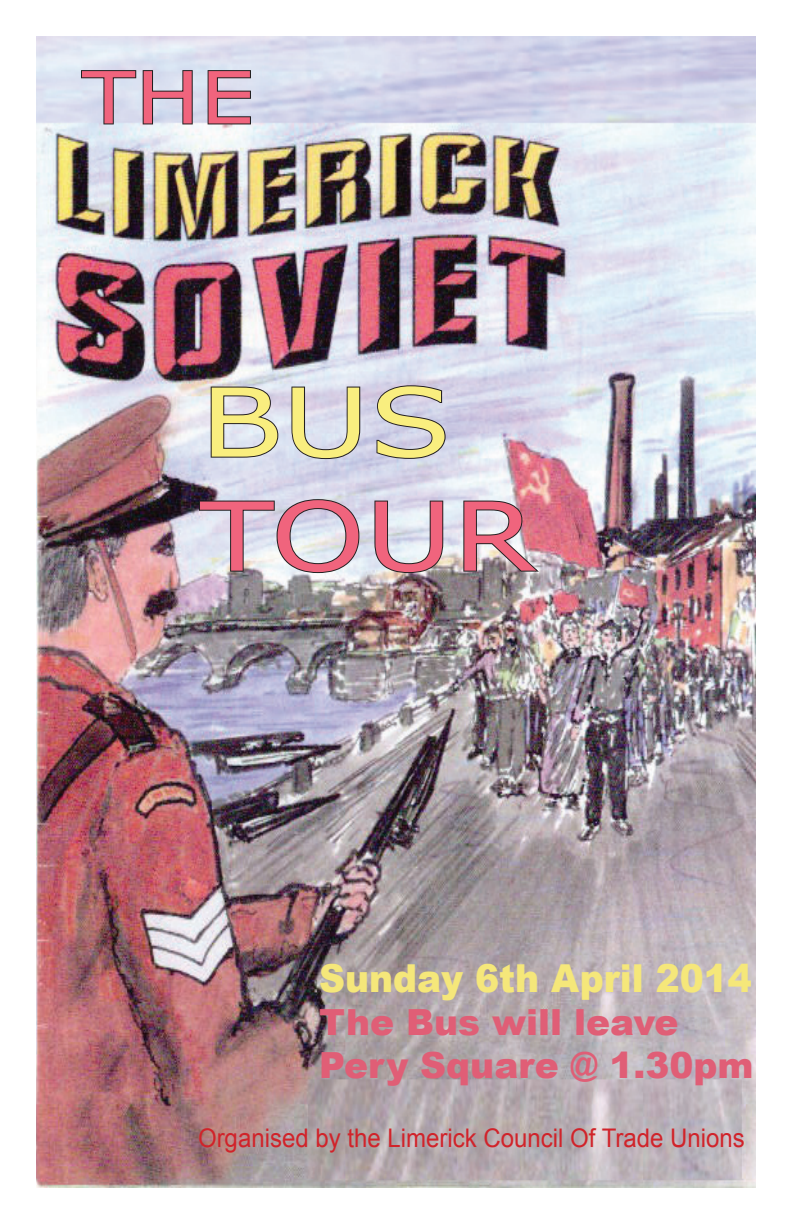
<style>
.page{position:relative;width:792px;height:1224px;background:#fff}
.page>*{position:absolute;margin:0;border:0;box-sizing:border-box;transform-origin:0 0}
.t1{font:95px "MS Reference Sans Serif";color:#f0647d;scale:1.26 1}
.t2{font:95px "MS Reference Sans Serif";color:#f9ee7f;scale:1.26 1}
.t3{font:72px "MS Reference Sans Serif";color:#f0647d;scale:1.2 1}
.t4{font:900 38.5px "Arial";color:#f5e77a;scale:.93 1}
.t5{font:900 36px/43.2px "Arial";color:#e05e76}
.t6{font:25.7px "Arial";color:#d1232a;scale:.93 1}
</style>
<div class="page">
<img style="left:36px;top:36px;width:720px;height:1152px">
<svg style="left:80px;top:69px;width:114px;height:56px;background:#bbc0ce"></svg>
<svg style="left:207px;top:69px;width:45px;height:56px;background:#a9abb9"></svg>
<svg style="left:210px;top:386px;width:69px;height:73px;background:#bcbcc7"></svg>
<svg style="left:290px;top:386px;width:71px;height:74px;background:#bfc0cf"></svg>
<svg style="left:376px;top:384px;width:71px;height:76px;background:#b4b3c6"></svg>
<svg style="left:198px;top:498px;width:162px;height:76px;background:#c6c8d1"></svg>
<svg style="left:373px;top:500px;width:71px;height:74px;background:#c5c8cf"></svg>
<img style="left:462px;top:500px;width:79px;height:73px">
<h2 class="t3" style="left:82px;top:51px;width:145px">THE</h2>
<h1 class="t2" style="left:200px;top:361px;width:201px">BUS</h1>
<h1 class="t1" style="left:200px;top:475px;width:268px">TOUR</h1>
<h3 class="t4" style="left:319px;top:950px;width:467px">Sunday 6th April 2014</h3>
<h3 class="t5" style="left:319px;top:999px;width:436px">The Bus will leave<br>Pery Square @ 1.30pm</h3>
<p class="t6" style="left:198px;top:1121px;width:590px">Organised by the Limerick Council Of Trade Unions</p>
</div>
